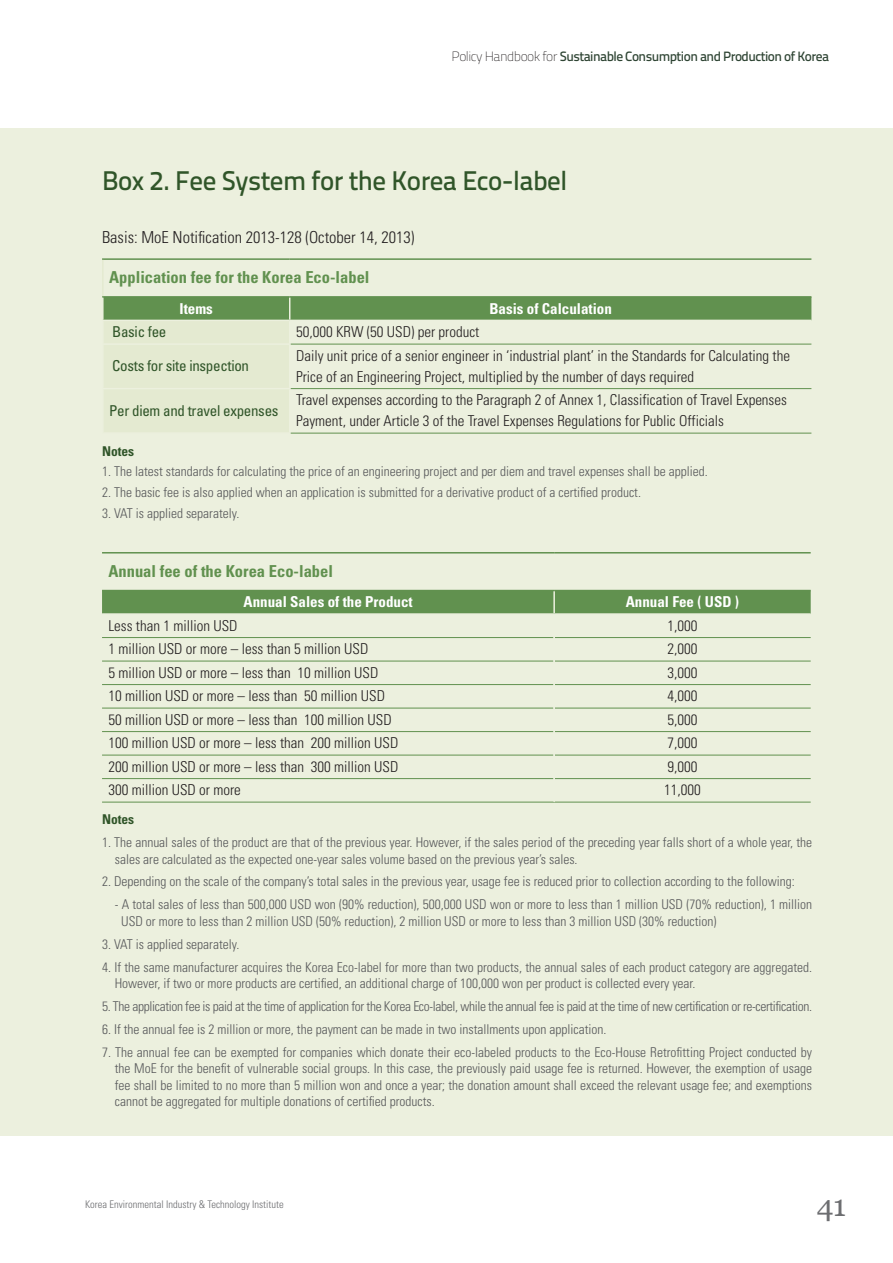
<style>
.page{position:relative;width:893px;height:1263px;background:#fff}
.page>*{position:absolute;margin:0;border:0;box-sizing:border-box;transform-origin:0 0}
.t1{font:30px "Vani";color:#6c6d70}
.소제목{font:27px "Titillium Text 14 L 600 wt";letter-spacing:-.02em;color:#305529}
._0001표제목{font:700 condensed 16.5px "Univers LT Std";color:#61914f}
.본문{font:300 condensed 16.5px "Univers LT Std";color:#231f20}
._0004표본문땡{font:300 condensed 15px/21px "Univers LT Std";color:#231f20}
._0002항목{font:700 condensed 15px "Univers LT Std";color:#fff}
._0003표본문제목{font:condensed 15px "Univers LT Std";letter-spacing:-.02em;color:#305529}
.본문땡{font:300 condensed 13.5px/16.5px "Univers LT Std";color:#57585a}
.노트{font:300 condensed 13.5px/16.5px "Univers LT Std";color:#57585a}
.본문땡-2{font:300 condensed 13.5px "Univers LT Std";letter-spacing:-.025em;color:#57585a}
.t2{font:13.5px "Titillium Text 14 L 600 wt";letter-spacing:-.04em;color:#2e4433}
.본문-2{font:700 condensed 13.5px "Univers LT Std";color:#305529}
.t3{font:300 condensed 10.5px "Univers LT Std";color:#6c6d70}
.s1{font-family:"Titillium Text 14 L";font-weight:700;color:#231f20}
</style>
<div class="page">
<div style="left:0;top:128px;width:893px;height:1007px;background:#ecf0de"></div>
<hr style="left:290px;top:433px;width:521px;height:1px;background:#61914f">
<hr style="left:102px;top:258px;width:188px;height:2px;background:#61914f">
<hr style="left:290px;top:258px;width:521px;height:2px;background:#61914f">
<hr style="left:102px;top:296px;width:188px;height:2px;background:#61914f">
<hr style="left:290px;top:296px;width:521px;height:2px;background:#61914f">
<hr style="left:102px;top:260px;width:2px;height:36px;background:#e4ead1">
<svg style="left:103px;top:297px;width:708px;height:136px"></svg>
<hr style="left:102px;top:343px;width:188px;height:2px;background:#ecf0de">
<hr style="left:102px;top:345px;width:2px;height:43px;background:#ecf0de">
<hr style="left:289px;top:345px;width:1px;height:43px;background:#ecf0de">
<hr style="left:102px;top:388px;width:188px;height:1px;background:#ecf0de">
<hr style="left:102px;top:389px;width:2px;height:43px;background:#ecf0de">
<hr style="left:289px;top:389px;width:1px;height:43px;background:#ecf0de">
<hr style="left:102px;top:432px;width:188px;height:2px;background:#ecf0de">
<div style="left:102px;top:591px;width:709px;height:22px;background:#61914f"></div>
<hr style="left:102px;top:637px;width:451px;height:1px;background:#61914f">
<hr style="left:555px;top:637px;width:256px;height:1px;background:#61914f">
<hr style="left:102px;top:661px;width:451px;height:1px;background:#61914f">
<hr style="left:555px;top:661px;width:256px;height:1px;background:#61914f">
<hr style="left:102px;top:684px;width:451px;height:1px;background:#61914f">
<hr style="left:555px;top:684px;width:256px;height:1px;background:#61914f">
<hr style="left:102px;top:708px;width:451px;height:1px;background:#61914f">
<hr style="left:555px;top:708px;width:256px;height:1px;background:#61914f">
<hr style="left:102px;top:731px;width:451px;height:1px;background:#61914f">
<hr style="left:555px;top:731px;width:256px;height:1px;background:#61914f">
<hr style="left:102px;top:755px;width:451px;height:1px;background:#61914f">
<hr style="left:555px;top:755px;width:256px;height:1px;background:#61914f">
<hr style="left:102px;top:778px;width:451px;height:1px;background:#61914f">
<hr style="left:555px;top:778px;width:256px;height:1px;background:#61914f">
<hr style="left:102px;top:802px;width:452px;height:1px;background:#61914f">
<hr style="left:554px;top:802px;width:257px;height:1px;background:#61914f">
<hr style="left:102px;top:552px;width:452px;height:1px;background:#61914f">
<hr style="left:554px;top:552px;width:257px;height:1px;background:#61914f">
<hr style="left:102px;top:590px;width:452px;height:1px;background:#61914f">
<hr style="left:554px;top:590px;width:257px;height:1px;background:#61914f">
<hr style="left:553px;top:591px;width:2px;height:22px;background:#ecf0de">
<p class="t2" style="left:452px;top:48px;width:379px"><span class="s1">Policy Handbook for</span> Sustainable Consumption and Production of Korea</p>
<p class="소제목" style="left:102px;top:165px;width:467px">Box 2. Fee System for the Korea Eco-label</p>
<p class="본문" style="left:102px;top:227px;width:314px">Basis: MoE Notification 2013-128 (October 14, 2013)</p>
<p class="_0001표제목" style="left:109px;top:267px;width:262px">Application fee for the Korea Eco-label</p>
<p class="_0002항목" style="left:180px;top:299px;width:35px">Items</p>
<p class="_0002항목" style="left:489px;top:299px;width:124px">Basis of Calculation</p>
<p class="_0003표본문제목" style="left:112px;top:322px;width:56px">Basic fee</p>
<p class="_0004표본문땡" style="left:296px;top:321px;width:185px">50,000 KRW (50 USD) per product</p>
<p class="_0003표본문제목" style="left:112px;top:356px;width:138px">Costs for site inspection</p>
<p class="_0004표본문땡" style="left:296px;top:345px;width:495px">Daily unit price of a senior engineer in ‘industrial plant’ in the Standards for Calculating the<br>Price of an Engineering Project, multiplied by the number of days required</p>
<p class="_0003표본문제목" style="left:109px;top:401px;width:171px">Per diem and travel expenses</p>
<p class="_0004표본문땡" style="left:296px;top:389px;width:492px">Travel expenses according to the Paragraph 2 of Annex 1, Classification of Travel Expenses<br>Payment, under Article 3 of the Travel Expenses Regulations for Public Officials</p>
<p class="본문-2" style="left:102px;top:443px;width:34px">Notes</p>
<p class="노트" style="left:102px;top:463px;width:607px">1. The latest standards for calculating the price of an engineering project and per diem and travel expenses shall be applied.</p>
<p class="노트" style="left:102px;top:484px;width:540px">2. The basic fee is also applied when an application is submitted for a derivative product of a certified product.</p>
<p class="노트" style="left:102px;top:505px;width:139px">3. VAT is applied separately.</p>
<p class="_0001표제목" style="left:108px;top:561px;width:226px">Annual fee of the Korea Eco-label</p>
<p class="_0002항목" style="left:244px;top:593px;width:171px">Annual Sales of the Product</p>
<p class="_0002항목" style="left:626px;top:593px;width:115px">Annual Fee ( USD )</p>
<p class="_0004표본문땡" style="left:108px;top:615px;width:131px">Less than 1 million USD</p>
<p class="_0004표본문땡" style="left:667px;top:615px;width:31px">1,000</p>
<p class="_0004표본문땡" style="left:108px;top:638px;width:261px">1 million USD or more – less than 5 million USD</p>
<p class="_0004표본문땡" style="left:667px;top:638px;width:31px">2,000</p>
<p class="_0004표본문땡" style="left:108px;top:662px;width:271px">5 million USD or more – less than 10 million USD</p>
<p class="_0004표본문땡" style="left:667px;top:662px;width:31px">3,000</p>
<p class="_0004표본문땡" style="left:108px;top:685px;width:278px">10 million USD or more – less than 50 million USD</p>
<p class="_0004표본문땡" style="left:667px;top:685px;width:31px">4,000</p>
<p class="_0004표본문땡" style="left:108px;top:709px;width:285px">50 million USD or more – less than 100 million USD</p>
<p class="_0004표본문땡" style="left:667px;top:709px;width:31px">5,000</p>
<p class="_0004표본문땡" style="left:108px;top:732px;width:291px">100 million USD or more – less than 200 million USD</p>
<p class="_0004표본문땡" style="left:667px;top:732px;width:31px">7,000</p>
<p class="_0004표본문땡" style="left:108px;top:756px;width:291px">200 million USD or more – less than 300 million USD</p>
<p class="_0004표본문땡" style="left:667px;top:756px;width:31px">9,000</p>
<p class="_0004표본문땡" style="left:108px;top:779px;width:134px">300 million USD or more</p>
<p class="_0004표본문땡" style="left:664px;top:779px;width:38px">11,000</p>
<p class="본문-2" style="left:102px;top:811px;width:34px">Notes</p>
<p class="노트" style="left:115px;top:834px;width:699px;text-indent:-13px">1. The annual sales of the product are that of the previous year. However, if the sales period of the preceding year falls short of a whole year, the sales are calculated as the expected one-year sales volume based on the previous year’s sales.</p>
<p class="본문땡" style="left:102px;top:873px;width:694px">2. Depending on the scale of the company’s total sales in the previous year, usage fee is reduced prior to collection according to the following:</p>
<p class="본문땡" style="left:121px;top:896px;width:693px;text-indent:-6px">- A total sales of less than 500,000 USD won (90% reduction), 500,000 USD won or more to less than 1 million USD (70% reduction), 1 million<br>USD or more to less than 2 million USD (50% reduction), 2 million USD or more to less than 3 million USD (30% reduction)</p>
<p class="본문땡" style="left:102px;top:936px;width:139px">3. VAT is applied separately.</p>
<p class="본문땡" style="left:115px;top:958px;width:699px;text-indent:-13px">4. If the same manufacturer acquires the Korea Eco-label for more than two products, the annual sales of each product category are aggregated.<br>However, if two or more products are certified, an additional charge of 100,000 won per product is collected every year.</p>
<p class="본문땡-2" style="left:102px;top:998px;width:711px">5. The application fee is paid at the time of application for the Korea Eco-label, while the annual fee is paid at the time of new certification or re-certification.</p>
<p class="본문땡" style="left:102px;top:1021px;width:506px">6. If the annual fee is 2 million or more, the payment can be made in two installments upon application.</p>
<p class="본문땡" style="left:115px;top:1044px;width:699px;text-align:justify;text-indent:-13px">7. The annual fee can be exempted for companies which donate their eco-labeled products to the Eco-House Retrofitting Project conducted by the MoE for the benefit of vulnerable social groups. In this case, the previously paid usage fee is returned. However, the exemption of usage fee shall be limited to no more than 5 million won and once a year; the donation amount shall exceed the relevant usage fee; and exemptions cannot be aggregated for multiple donations of certified products.</p>
<p class="t3" style="left:85px;top:1198px;width:200px">Korea Environmental Industry &amp; Technology Institute</p>
<h1 class="t1" style="left:817px;top:1188px;width:31px">41</h1>
</div>
